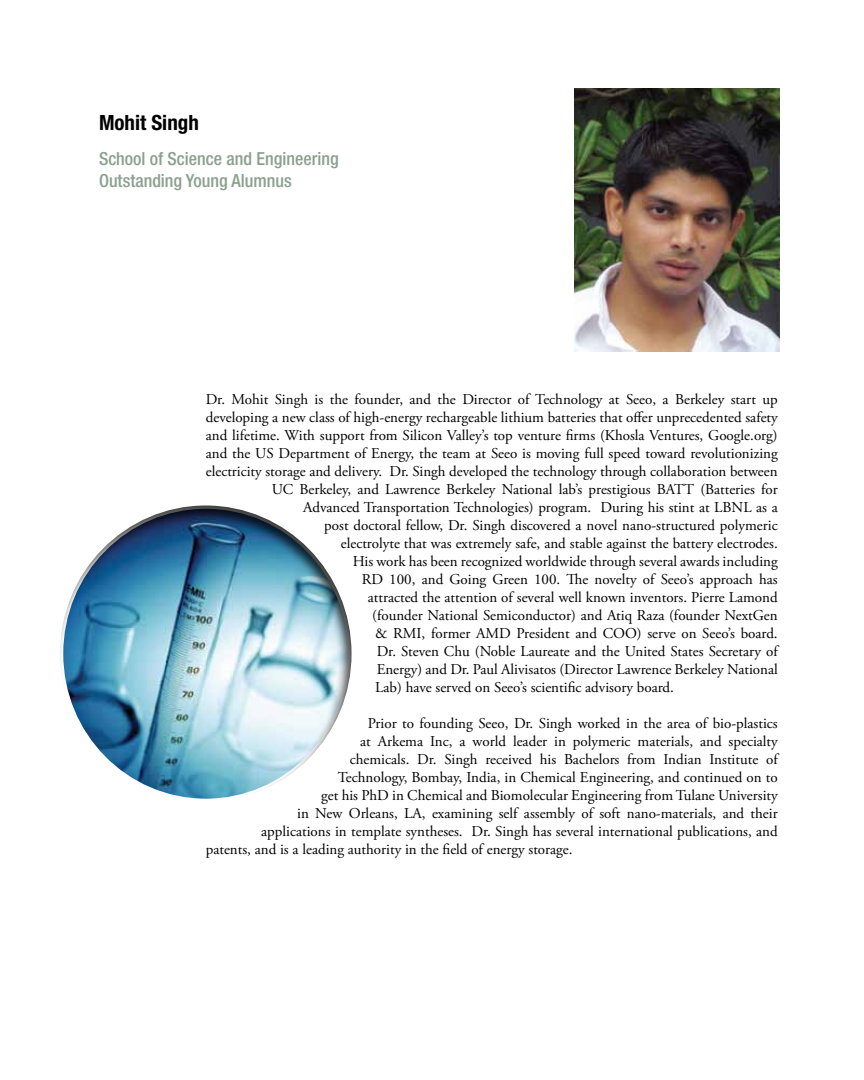
<style>
.page{position:relative;width:864px;height:1080px;background:#fff}
.page>*{position:absolute;margin:0;border:0;box-sizing:border-box;transform-origin:0 0}
.t1{font:700 condensed 21px "Helvetica Neue";color:#000}
.t2{font:500 condensed 18px/21.6px "Helvetica Neue";color:#8ba08e}
.t3{font:15px "Adobe Garamond Pro";color:#000}
</style>
<div class="page">
<div style="left:59px;top:504px;width:294px;height:298px;background:#000;opacity:.75"></div>
<img style="left:575px;top:88px;width:204px;height:264px">
<h1 class="t1" style="left:99px;top:110px;width:101px">Mohit Singh</h1>
<p class="t2" style="left:99px;top:148px;width:241px">School of Science and Engineering<br>Outstanding Young Alumnus</p>
<p class="t3" style="left:206px;top:390px;width:573px">Dr. Mohit Singh is the founder, and the Director of Technology at Seeo, a Berkeley start up</p>
<p class="t3" style="left:206px;top:408px;width:574px">developing a new class of high-energy rechargeable lithium batteries that offer unprecedented safety</p>
<p class="t3" style="left:206px;top:426px;width:574px">and lifetime. With support from Silicon Valley’s top venture firms (Khosla Ventures, Google.org)</p>
<p class="t3" style="left:206px;top:444px;width:574px">and the US Department of Energy, the team at Seeo is moving full speed toward revolutionizing</p>
<p class="t3" style="left:206px;top:462px;width:573px">electricity storage and delivery. Dr. Singh developed the technology through collaboration between</p>
<p class="t3" style="left:272px;top:480px;width:507px">UC Berkeley, and Lawrence Berkeley National lab’s prestigious BATT (Batteries for</p>
<p class="t3" style="left:303px;top:498px;width:476px">Advanced Transportation Technologies) program. During his stint at LBNL as a</p>
<p class="t3" style="left:324px;top:516px;width:455px">post doctoral fellow, Dr. Singh discovered a novel nano-structured polymeric</p>
<p class="t3" style="left:341px;top:534px;width:439px">electrolyte that was extremely safe, and stable against the battery electrodes.</p>
<p class="t3" style="left:353px;top:552px;width:427px">His work has been recognized worldwide through several awards including</p>
<p class="t3" style="left:362px;top:570px;width:417px">RD 100, and Going Green 100. The novelty of Seeo’s approach has</p>
<p class="t3" style="left:368px;top:588px;width:411px">attracted the attention of several well known inventors. Pierre Lamond</p>
<p class="t3" style="left:372px;top:606px;width:407px">(founder National Semiconductor) and Atiq Raza (founder NextGen</p>
<p class="t3" style="left:375px;top:624px;width:404px">&amp; RMI, former AMD President and COO) serve on Seeo’s board.</p>
<p class="t3" style="left:377px;top:642px;width:402px">Dr. Steven Chu (Noble Laureate and the United States Secretary of</p>
<p class="t3" style="left:377px;top:660px;width:403px">Energy) and Dr. Paul Alivisatos (Director Lawrence Berkeley National</p>
<p class="t3" style="left:375px;top:678px;width:300px">Lab) have served on Seeo’s scientific advisory board.</p>
<p class="t3" style="left:368px;top:714px;width:412px">Prior to founding Seeo, Dr. Singh worked in the area of bio-plastics</p>
<p class="t3" style="left:360px;top:732px;width:419px">at Arkema Inc, a world leader in polymeric materials, and specialty</p>
<p class="t3" style="left:350px;top:750px;width:429px">chemicals. Dr. Singh received his Bachelors from Indian Institute of</p>
<p class="t3" style="left:338px;top:768px;width:441px">Technology, Bombay, India, in Chemical Engineering, and continued on to</p>
<p class="t3" style="left:321px;top:786px;width:458px">get his PhD in Chemical and Biomolecular Engineering from Tulane University</p>
<p class="t3" style="left:297px;top:804px;width:482px">in New Orleans, LA, examining self assembly of soft nano-materials, and their</p>
<p class="t3" style="left:261px;top:822px;width:518px">applications in template syntheses. Dr. Singh has several international publications, and</p>
<p class="t3" style="left:206px;top:840px;width:368px">patents, and is a leading authority in the field of energy storage.</p>
</div>
